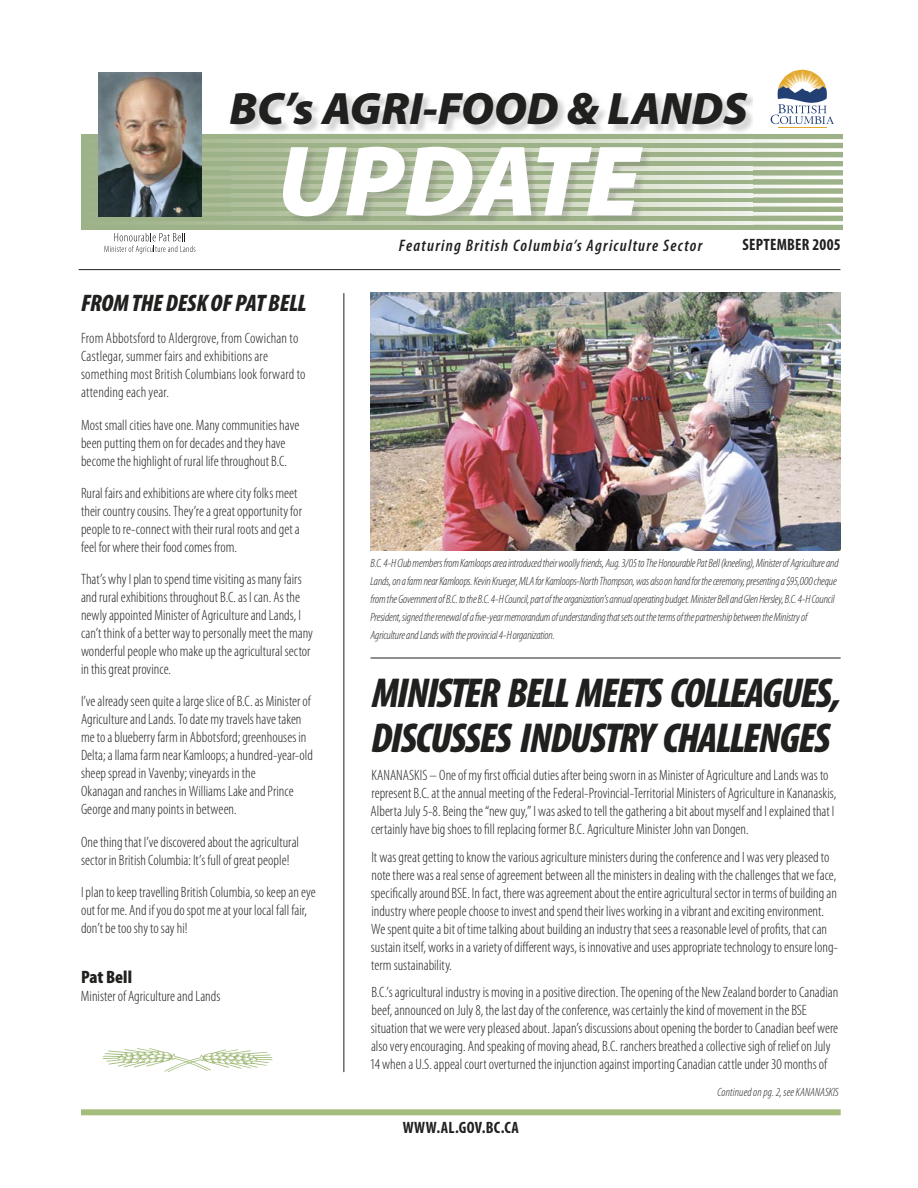
<style>
.page{position:relative;width:918px;height:1188px;background:#fff}
.page>*{position:absolute;margin:0;border:0;box-sizing:border-box;transform-origin:0 0}
.t1{font:italic 900 100.95px "Myriad Pro";color:#fff}
.t2{font:italic 900 45.6px "Myriad Pro";color:#20201f}
.t3{font:italic 900 condensed 42px/45.8px "Myriad Pro";letter-spacing:-.04em;color:#20201f}
.t4{font:italic 900 condensed 24px "Myriad Pro";letter-spacing:-.01em;color:#20201f}
.t5{font:900 condensed 18px "Myriad Pro";letter-spacing:-.005em;color:#20201f}
.t6{font:italic 600 condensed 16.65px "Myriad Pro";letter-spacing:.075em;color:#20201f}
.t7{font:700 condensed 16.5px "Myriad Pro";letter-spacing:.015em;color:#20201f}
.t8{font:300 condensed 15px/18px "Myriad Pro";color:#20201f}
.t9{font:italic 300 condensed 12px/18px "Myriad Pro";letter-spacing:-.01em;color:#20201f}
</style>
<div class="page">
<hr style="left:79px;top:269px;width:761px;height:1px;background:#20201f">
<div style="left:81px;top:1109px;width:760px;height:6px;background:#a4bd7d"></div>
<div style="left:81px;top:134px;width:762px;height:95px;background:#9eb289"></div>
<svg style="left:98px;top:139px;width:745px;height:31px"></svg>
<svg style="left:98px;top:176px;width:745px;height:3px"></svg>
<svg style="left:98px;top:185px;width:745px;height:3px"></svg>
<svg style="left:98px;top:194px;width:745px;height:3px"></svg>
<svg style="left:98px;top:203px;width:745px;height:22px"></svg>
<svg style="left:104px;top:233px;width:91px;height:21px"></svg>
<hr style="left:778px;top:127px;width:49px;height:1px;background:#e3a82b">
<svg style="left:771px;top:70px;width:63px;height:54px"></svg>
<img style="left:231px;top:96px;width:522px;height:125px">
<img style="left:231px;top:139px;width:522px;height:4px">
<img style="left:231px;top:148px;width:522px;height:4px">
<img style="left:231px;top:157px;width:522px;height:4px">
<img style="left:231px;top:166px;width:522px;height:4px">
<img style="left:231px;top:176px;width:522px;height:3px">
<img style="left:231px;top:194px;width:522px;height:3px">
<img style="left:231px;top:203px;width:522px;height:4px">
<img style="left:231px;top:212px;width:522px;height:4px">
<img style="left:231px;top:221px;width:522px;height:4px">
<img style="left:99px;top:73px;width:102px;height:143px">
<hr style="left:343px;top:293px;width:1px;height:779px;background:#20201f">
<img style="left:370px;top:292px;width:471px;height:258px">
<hr style="left:370px;top:658px;width:471px;height:1px;background:#20201f">
<h2 class="t2" style="left:230px;top:83px;width:519px">BC’s AGRI-FOOD &amp; LANDS</h2>
<h1 class="t1" style="left:277px;top:125px;width:365px">UPDATE</h1>
<p class="t7" style="left:742px;top:235px;width:100px">SEPTEMBER 2005</p>
<p class="t6" style="left:399px;top:236px;width:305px">Featuring British Columbia’s Agriculture Sector</p>
<h3 class="t4" style="left:81px;top:290px;width:227px">FROM THE DESK OF PAT BELL</h3>
<p class="t8" style="left:81px;top:330px;width:226px">From Abbotsford to Aldergrove, from Cowichan to Castlegar, summer fairs and exhibitions are something most British Columbians look forward to attending each year.</p>
<p class="t8" style="left:81px;top:416px;width:220px">Most small cities have one. Many communities have been putting them on for decades and they have become the highlight of rural life throughout B.C.</p>
<p class="t8" style="left:81px;top:484px;width:222px">Rural fairs and exhibitions are where city folks meet their country cousins. They’re a great opportunity for people to re-connect with their rural roots and get a feel for where their food comes from.</p>
<p class="t8" style="left:81px;top:571px;width:233px">That’s why I plan to spend time visiting as many fairs and rural exhibitions throughout B.C. as I can. As the newly appointed Minister of Agriculture and Lands, I can’t think of a better way to personally meet the many wonderful people who make up the agricultural sector in this great province.</p>
<p class="t8" style="left:81px;top:693px;width:234px">I’ve already seen quite a large slice of B.C. as Minister of Agriculture and Lands. To date my travels have taken me to a blueberry farm in Abbotsford; greenhouses in Delta; a llama farm near Kamloops; a hundred-year-old sheep spread in Vavenby; vineyards in the<br>Okanagan and ranches in Williams Lake and Prince George and many points in between.</p>
<p class="t8" style="left:81px;top:833px;width:220px">One thing that I’ve discovered about the agricultural sector in British Columbia: It’s full of great people!</p>
<p class="t8" style="left:81px;top:883px;width:236px">I plan to keep travelling British Columbia, so keep an eye out for me. And if you do spot me at your local fall fair, don’t be too shy to say hi!</p>
<p class="t5" style="left:81px;top:967px;width:53px">Pat Bell</p>
<p class="t8" style="left:81px;top:988px;width:141px">Minister of Agriculture and Lands</p>
<p class="t9" style="left:370px;top:554px;width:470px">B.C. 4-H Club members from Kamloops area introduced their woolly friends, Aug. 3/05 to The Honourable Pat Bell (kneeling), Minister of Agriculture and Lands, on a farm near Kamloops. Kevin Krueger, MLA for Kamloops-North Thompson, was also on hand for the ceremony, presenting a $95,000 cheque from the Government of B.C. to the B.C. 4-H Council, part of the organization’s annual operating budget. Minister Bell and Glen Hersley, B.C. 4-H Council President, signed the renewal of a five-year memorandum of understanding that sets out the terms of the partnership between the Ministry of Agriculture and Lands with the provincial 4-H organization.</p>
<h3 class="t3" style="left:371px;top:671px;width:471px">MINISTER BELL MEETS COLLEAGUES,<br>DISCUSSES INDUSTRY CHALLENGES</h3>
<p class="t8" style="left:371px;top:766px;width:467px">KANANASKIS – One of my first official duties after being sworn in as Minister of Agriculture and Lands was to represent B.C. at the annual meeting of the Federal-Provincial-Territorial Ministers of Agriculture in Kananaskis, Alberta July 5-8. Being the “new guy,” I was asked to tell the gathering a bit about myself and I explained that I certainly have big shoes to fill replacing former B.C. Agriculture Minister John van Dongen.</p>
<p class="t8" style="left:371px;top:848px;width:469px">It was great getting to know the various agriculture ministers during the conference and I was very pleased to note there was a real sense of agreement between all the ministers in dealing with the challenges that we face, specifically around BSE. In fact, there was agreement about the entire agricultural sector in terms of building an industry where people choose to invest and spend their lives working in a vibrant and exciting environment.<br>We spent quite a bit of time talking about building an industry that sees a reasonable level of profits, that can sustain itself, works in a variety of different ways, is innovative and uses appropriate technology to ensure long&shy;term sustainability.</p>
<p class="t8" style="left:370px;top:984px;width:470px">B.C.’s agricultural industry is moving in a positive direction. The opening of the New Zealand border to Canadian beef, announced on July 8, the last day of the conference, was certainly the kind of movement in the BSE situation that we were very pleased about. Japan’s discussions about opening the border to Canadian beef were also very encouraging. And speaking of moving ahead, B.C. ranchers breathed a collective sigh of relief on July 14 when a U.S. appeal court overturned the injunction against importing Canadian cattle under 30 months of</p>
<p class="t7" style="left:403px;top:1118px;width:118px">WWW.AL.GOV.BC.CA</p>
<p class="t9" style="left:718px;top:1084px;width:123px">Continued on pg. 2, see KANANASKIS</p>
</div>
